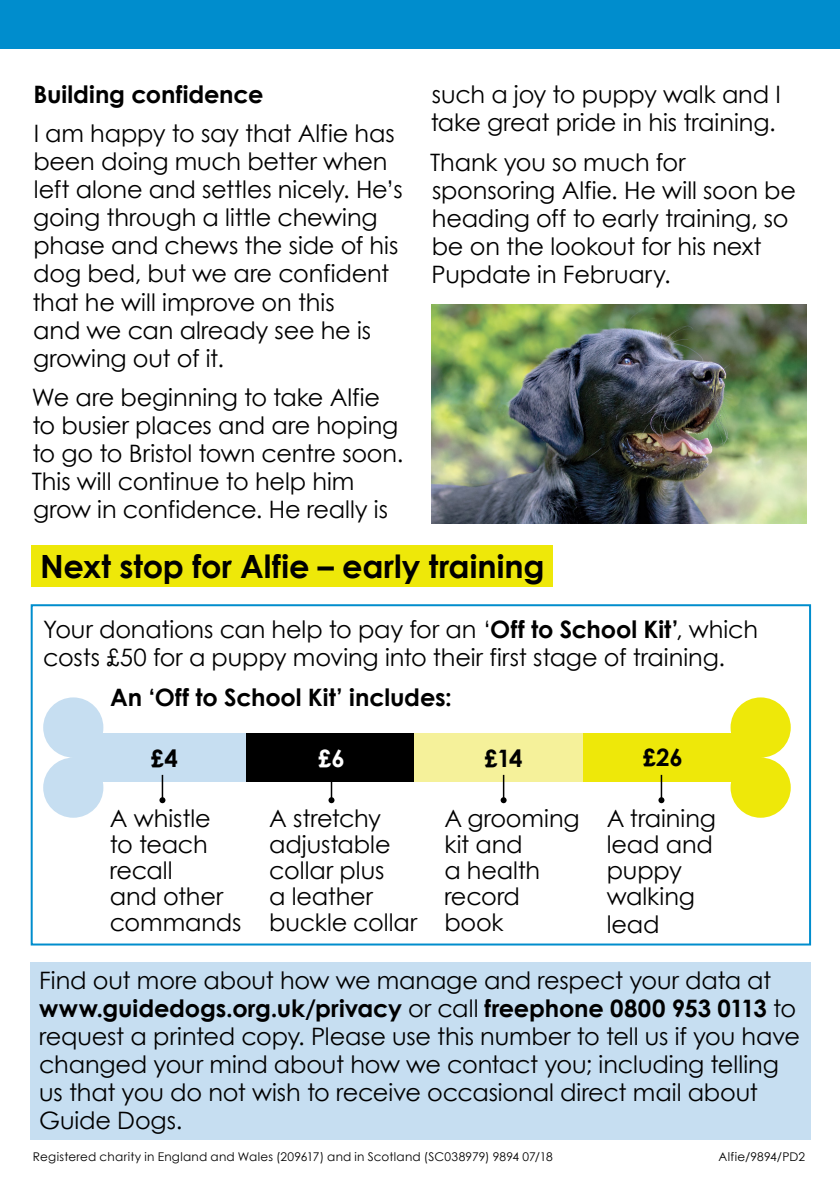
<style>
.page{position:relative;width:840px;height:1191px;background:#fff}
.page>*{position:absolute;margin:0;border:0;box-sizing:border-box;transform-origin:0 0}
.t1{font:700 32px "Century Gothic";color:#000}
.t2{font:24px/28px "Century Gothic";letter-spacing:-.005em;color:#000}
.t3{font:700 24px "Century Gothic";letter-spacing:-.005em;color:#000}
.t4{font:700 24px "Century Gothic";color:#fff}
.t5{font:12px "Century Gothic";letter-spacing:.02em;color:#000}
.s1{font-weight:700}
</style>
<div class="page">
<img style="left:431px;top:304px;width:375px;height:219px">
<div style="left:32px;top:546px;width:520px;height:41px;background:#eee809"></div>
<div style="left:31px;top:604px;width:779px;height:341px;border:2px solid #008dcd"></div>
<div style="left:102px;top:733px;width:229px;height:48px;background:#c6def1"></div>
<div style="left:246px;top:733px;width:168px;height:48px;background:#000"></div>
<div style="left:513px;top:733px;width:218px;height:48px;background:#eee809"></div>
<svg style="left:43px;top:697px;width:60px;height:120px"></svg>
<svg style="left:715px;top:697px;width:75px;height:120px"></svg>
<div style="left:414px;top:733px;width:168px;height:48px;background:#f5f19a"></div>
<div style="left:31px;top:962px;width:779px;height:177px;background:#c6def1"></div>
<div style="left:0;top:0;width:839px;height:48px;background:#008dcd"></div>
<hr style="left:330px;top:775px;width:2px;height:25px;background:#000">
<svg style="left:328px;top:797px;width:6px;height:6px"></svg>
<svg style="left:159px;top:775px;width:6px;height:28px"></svg>
<svg style="left:658px;top:775px;width:6px;height:28px"></svg>
<hr style="left:502px;top:775px;width:2px;height:25px;background:#000">
<svg style="left:500px;top:797px;width:6px;height:6px"></svg>
<p class="t3" style="left:33px;top:79px;width:231px">Building confidence</p>
<p class="t2" style="left:32px;top:119px;width:371px">I am happy to say that Alfie has been doing much better when left alone and settles nicely. He’s going through a little chewing phase and chews the side of his dog bed, but we are confident that he will improve on this<br>and we can already see he is growing out of it.</p>
<p class="t2" style="left:32px;top:383px;width:373px">We are beginning to take Alfie to busier places and are hoping to go to Bristol town centre soon.<br>This will continue to help him grow in confidence. He really is</p>
<p class="t2" style="left:430px;top:80px;width:351px">such a joy to puppy walk and I take great pride in his training.</p>
<p class="t2" style="left:430px;top:147px;width:367px">Thank you so much for sponsoring Alfie. He will soon be heading off to early training, so be on the lookout for his next<br>Pupdate in February.</p>
<h3 class="t1" style="left:40px;top:546px;width:505px">Next stop for Alfie – early training</h3>
<p class="t2" style="left:43px;top:615px;width:716px">Your donations can help to pay for an ‘<span class="s1">Off to School Kit’</span>, which costs £50 for a puppy moving into their first stage of training.</p>
<p class="t3" style="left:110px;top:682px;width:343px">An ‘Off to School Kit’ includes:</p>
<p class="t3" style="left:150px;top:743px;width:29px">£4</p>
<p class="t4" style="left:318px;top:742px;width:28px">£6</p>
<p class="t3" style="left:484px;top:742px;width:39px">£14</p>
<p class="t3" style="left:642px;top:742px;width:42px">£26</p>
<p class="t2" style="left:606px;top:804px;width:111px;line-height:26.4px">A training lead and puppy walking lead</p>
<p class="t2" style="left:39px;top:966px;width:762px">Find out more about how we manage and respect your data at <span class="s1">www.guidedogs.org.uk/privacy</span> or call <span class="s1">freephone 0800 953 0113</span> to request a printed copy. Please use this number to tell us if you have changed your mind about how we contact you; including telling us that you do not wish to receive occasional direct mail about Guide Dogs.</p>
<p class="t5" style="left:33px;top:1149px;width:521px">Registered charity in England and Wales (209617) and in Scotland (SC038979) 9894 07/18</p>
<p class="t5" style="left:718px;top:1149px;width:88px">Alfie/9894/PD2</p>
<p class="t2" style="left:444px;top:804px;width:137px;line-height:26px">A grooming kit and<br>a health record book</p>
<p class="t2" style="left:110px;top:805px;width:133px;line-height:26px">A whistle<br>to teach recall<br>and other commands</p>
<p class="t2" style="left:269px;top:805px;width:149px;line-height:26px">A stretchy adjustable collar plus<br>a leather buckle collar</p>
</div>
